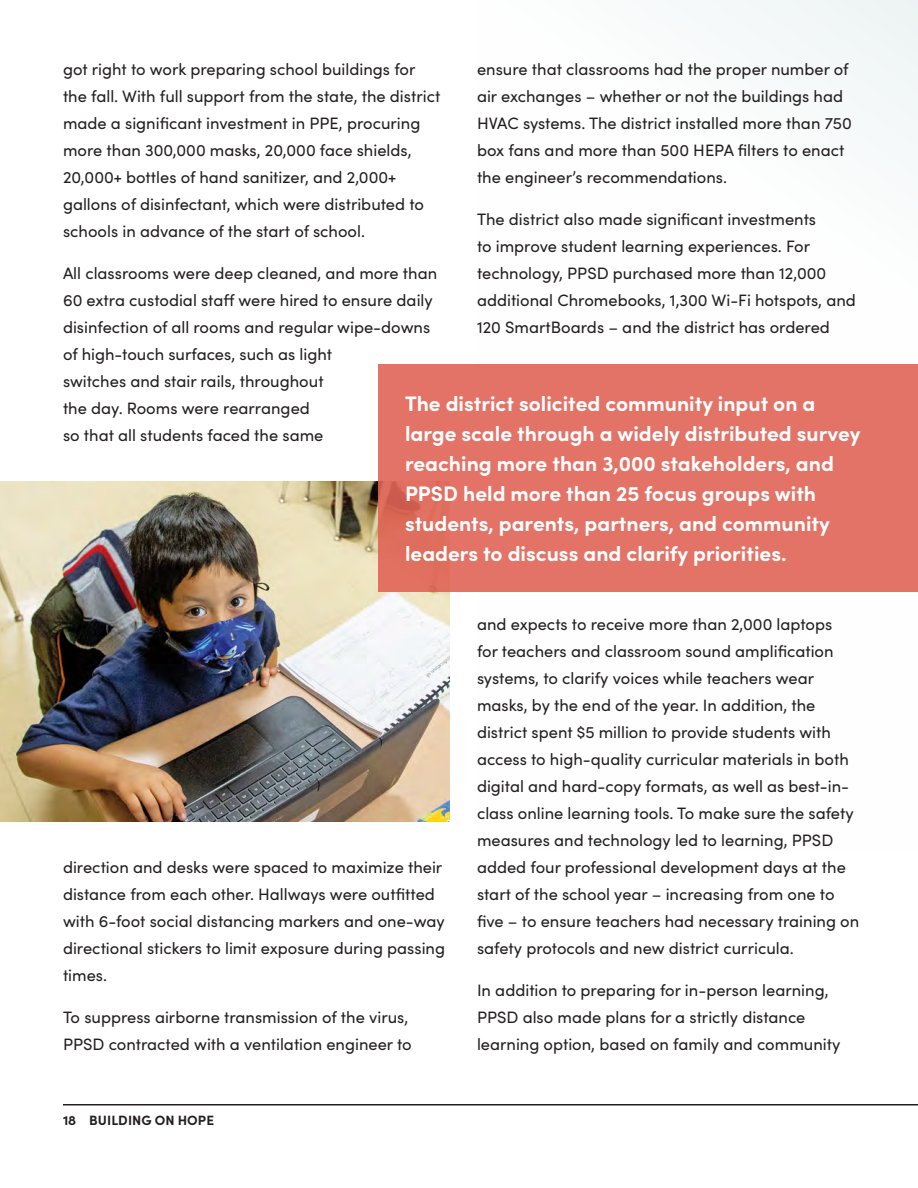
<style>
.page{position:relative;width:918px;height:1188px;background:#fff}
.page>*{position:absolute;margin:0;border:0;box-sizing:border-box;transform-origin:0 0}
.t1{font:700 21px/30px "Sofia Pro";color:#fff}
.t2{font:16.5px/27px "Sofia Pro";color:#231f20}
.t3{font:700 13.5px "Sofia Pro";letter-spacing:.005em;color:#231f20}
</style>
<div class="page">
<hr style="left:63px;top:1104px;width:855px;height:2px;background:#231f20">
<img style="left:0;top:482px;width:450px;height:340px">
<div style="left:378px;top:364px;width:540px;height:228px;background:#e37367"></div>
<p class="t2" style="left:477px;top:55px;width:376px">ensure that classrooms had the proper number of air exchanges – whether or not the buildings had HVAC systems. The district installed more than 750 box fans and more than 500 HEPA filters to enact the engineer’s recommendations.</p>
<p class="t2" style="left:477px;top:205px;width:380px">The district also made significant investments<br>to improve student learning experiences. For technology, PPSD purchased more than 12,000 additional Chromebooks, 1,300 Wi-Fi hotspots, and 120 SmartBoards – and the district has ordered</p>
<p class="t2" style="left:63px;top:55px;width:379px">got right to work preparing school buildings for the fall. With full support from the state, the district made a significant investment in PPE, procuring more than 300,000 masks, 20,000 face shields, 20,000+ bottles of hand sanitizer, and 2,000+ gallons of disinfectant, which were distributed to schools in advance of the start of school.</p>
<p class="t2" style="left:63px;top:259px;width:376px">All classrooms were deep cleaned, and more than 60 extra custodial staff were hired to ensure daily disinfection of all rooms and regular wipe-downs of high-touch surfaces, such as light<br>switches and stair rails, throughout<br>the day. Rooms were rearranged<br>so that all students faced the same</p>
<p class="t1" style="left:405px;top:387px;width:457px">The district solicited community input on a large scale through a widely distributed survey reaching more than 3,000 stakeholders, and PPSD held more than 25 focus groups with students, parents, partners, and community leaders to discuss and clarify priorities.</p>
<p class="t2" style="left:63px;top:853px;width:384px">direction and desks were spaced to maximize their distance from each other. Hallways were outfitted with 6-foot social distancing markers and one-way directional stickers to limit exposure during passing times.</p>
<p class="t2" style="left:63px;top:1003px;width:350px">To suppress airborne transmission of the virus,<br>PPSD contracted with a ventilation engineer to</p>
<p class="t3" style="left:63px;top:1110px;width:153px">18 BUILDING ON HOPE</p>
<p class="t2" style="left:477px;top:610px;width:384px">and expects to receive more than 2,000 laptops<br>for teachers and classroom sound amplification systems, to clarify voices while teachers wear masks, by the end of the year. In addition, the district spent $5 million to provide students with access to high-quality curricular materials in both digital and hard-copy formats, as well as best-in&shy;class online learning tools. To make sure the safety measures and technology led to learning, PPSD added four professional development days at the start of the school year – increasing from one to five – to ensure teachers had necessary training on safety protocols and new district curricula.</p>
<p class="t2" style="left:477px;top:975px;width:365px">In addition to preparing for in-person learning,<br>PPSD also made plans for a strictly distance learning option, based on family and community</p>
</div>
